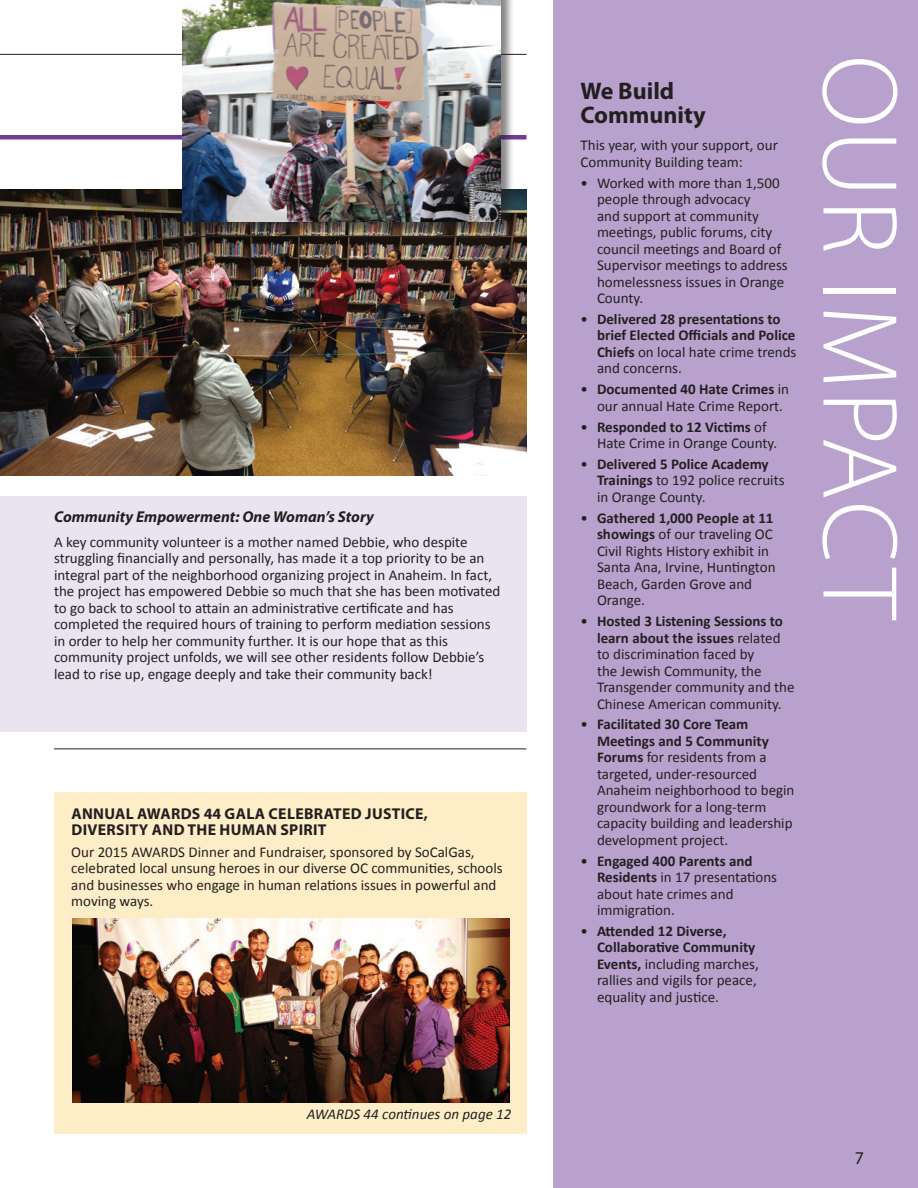
<style>
.page{position:relative;width:918px;height:1188px;background:#fff}
.page>*{position:absolute;margin:0;border:0;box-sizing:border-box;transform-origin:0 0}
.t1{font:300 108px "Myriad Pro";letter-spacing:.02em;color:#fff}
.t2{font:700 24px/24px "Myriad Pro";color:#231f20}
.t3{font:18px "Myriad Pro";color:#231f20}
.t4{font:700 15.75px/16.5px "Myriad Pro";letter-spacing:.02em;color:#231f20}
.t5{font:italic 700 15.75px "Myriad Pro";color:#231f20}
.t6{font:15px/16.5px "Calibri";color:#231f20}
.t7{font:700 15px/16.5px "Calibri";color:#231f20}
.t8{font:italic 15px "Calibri";color:#231f20}
.s1{font-weight:400}
.s2{font-weight:700}
</style>
<div class="page">
<div style="left:0;top:497px;width:526px;height:235px;background:#eae4f1"></div>
<div style="left:54px;top:793px;width:472px;height:341px;background:#feeec8"></div>
<div style="left:554px;top:0;width:364px;height:1188px;background:#b8a2cd"></div>
<hr style="left:0;top:54px;width:526px;height:1px;background:#231f20">
<div style="left:0;top:135px;width:526px;height:5px;background:#713c98"></div>
<img style="left:0;top:189px;width:527px;height:286px">
<hr style="left:54px;top:748px;width:472px;height:1px;background:#231f20">
<hr style="left:184px;top:236px;width:317px;height:1px;background:#231f20">
<img style="left:72px;top:918px;width:438px;height:185px">
<div style="left:182px;top:0;width:332px;height:236px;background:#231f20;opacity:.55"></div>
<img style="left:182px;top:0;width:319px;height:222px">
<p class="t5" style="left:54px;top:506px;width:322px">Community Empowerment: One Woman’s Story</p>
<p class="t6" style="left:54px;top:533px;width:448px">A key community volunteer is a mother named Debbie, who despite struggling financially and personally, has made it a top priority to be an integral part of the neighborhood organizing project in Anaheim. In fact, the project has empowered Debbie so much that she has been motivated to go back to school to attain an administrative certificate and has completed the required hours of training to perform mediation sessions in order to help her community further. It is our hope that as this community project unfolds, we will see other residents follow Debbie’s lead to rise up, engage deeply and take their community back!</p>
<p class="t4" style="left:71px;top:805px;width:358px">ANNUAL AWARDS 44 GALA CELEBRATED JUSTICE,<br>DIVERSITY AND THE HUMAN SPIRIT</p>
<p class="t6" style="left:71px;top:843px;width:433px">Our 2015 AWARDS Dinner and Fundraiser, sponsored by SoCalGas, celebrated local unsung heroes in our diverse OC communities, schools and businesses who engage in human relations issues in powerful and moving ways.</p>
<p class="t8" style="left:307px;top:1105px;width:206px">AWARDS 44 continues on page 12</p>
<h2 class="t2" style="left:580px;top:78px;width:127px">We Build<br>Community</h2>
<p class="t6" style="left:580px;top:136px;width:199px">This year, with your support, our<br>Community Building team:</p>
<p class="t6" style="left:597px;top:174px;width:192px;text-indent:-16px">• Worked with more than 1,500 people through advocacy<br>and support at community meetings, public forums, city council meetings and Board of<br>Supervisor meetings to address homelessness issues in Orange<br>County.</p>
<p class="t7" style="left:597px;top:310px;width:201px;text-indent:-16px"><span class="s1">•</span> Delivered 28 presentations to brief Elected Officials and Police<br>Chiefs <span class="s1">on local hate crime trends and concerns.</span></p>
<p class="t6" style="left:597px;top:380px;width:194px;text-indent:-16px">• <span class="s2">Documented 40 Hate Crimes</span> in our annual Hate Crime Report.</p>
<p class="t6" style="left:597px;top:418px;width:182px;text-indent:-16px">• <span class="s2">Responded to 12 Victims</span> of<br>Hate Crime in Orange County.</p>
<p class="t6" style="left:597px;top:455px;width:189px;text-indent:-16px">• <span class="s2">Delivered 5 Police Academy<br>Trainings</span> to 192 police recruits in Orange County.</p>
<p class="t6" style="left:597px;top:509px;width:180px;text-indent:-16px">• <span class="s2">Gathered 1,000 People at 11 showings</span> of our traveling OC<br>Civil Rights History exhibit in<br>Santa Ana, Irvine, Huntington<br>Beach, Garden Grove and<br>Orange.</p>
<p class="t6" style="left:597px;top:612px;width:199px;text-indent:-16px">• <span class="s2">Hosted 3 Listening Sessions to learn about the issues</span> related to discrimination faced by<br>the Jewish Community, the<br>Transgender community and the<br>Chinese American community.</p>
<p class="t6" style="left:597px;top:715px;width:199px;text-indent:-16px">• <span class="s2">Facilitated 30 Core Team<br>Meetings and 5 Community<br>Forums</span> for residents from a targeted, under-resourced<br>Anaheim neighborhood to begin groundwork for a long-term capacity building and leadership development project.</p>
<p class="t6" style="left:597px;top:852px;width:182px;text-indent:-16px">• <span class="s2">Engaged 400 Parents and<br>Residents</span> in 17 presentations about hate crimes and immigration.</p>
<p class="t6" style="left:597px;top:922px;width:163px;text-indent:-16px">• <span class="s2">Attended 12 Diverse,<br>Collaborative Community<br>Events,</span> including marches, rallies and vigils for peace, equality and justice.</p>
<h1 class="t1" style="left:919px;top:55px;width:568px;rotate:90deg">OUR IMPACT</h1>
<p class="t3" style="left:855px;top:1147px;width:11px">7</p>
</div>
